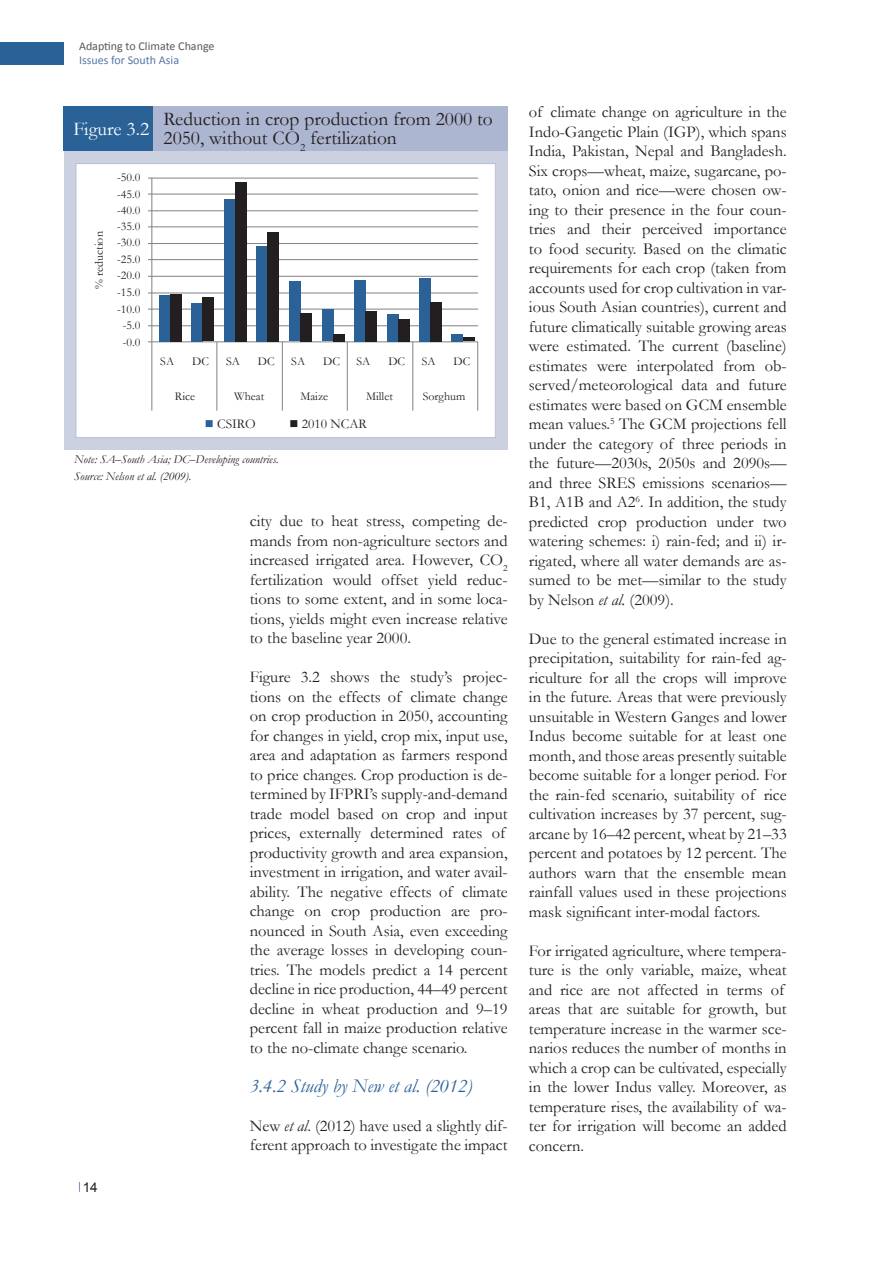
<style>
.page{position:relative;width:893px;height:1263px;background:#fff}
.page>*{position:absolute;margin:0;border:0;box-sizing:border-box;transform-origin:0 0}
.t1{font:19.5px/19.5px "Garamond";color:#231f20}
.t2{font:italic 19.5px "Garamond";color:#2a6297}
.t3{font:19.5px "Garamond";color:#fff}
.t4{font:16.5px/19.5px "Garamond";color:#231f20;text-align:justify}
.t5{font:13.5px "Garamond";color:#231f20}
.t6{font:13.5px "Arial";color:#231f20}
.t7{font:12px/16.5px "Garamond";color:#231f20;text-align:justify}
.t8{font:italic 12px/16.5px "Garamond";color:#231f20}
.t9{font:12px "Calibri";color:#57585a}
.t10{font:12px "Calibri";color:#5876a5}
.s1{font-style:italic}
</style>
<div class="page">
<div style="left:0;top:42px;width:64px;height:23px;background:#2a6297"></div>
<div style="left:64px;top:151px;width:444px;height:298px;background:#ccd1e2"></div>
<div style="left:64px;top:106px;width:444px;height:45px;background:#adb6d0"></div>
<div style="left:64px;top:106px;width:89px;height:45px;background:#2a6297"></div>
<div style="left:76px;top:164px;width:419px;height:274px;background:#fff"></div>
<div style="left:76px;top:163px;width:420px;height:275px;border:1px solid #b7bfd6"></div>
<hr style="left:151px;top:178px;width:1px;height:233px;background:#808285">
<hr style="left:216px;top:342px;width:1px;height:69px;background:#808285">
<hr style="left:282px;top:342px;width:1px;height:69px;background:#808285">
<hr style="left:347px;top:342px;width:1px;height:69px;background:#808285">
<hr style="left:412px;top:342px;width:1px;height:69px;background:#808285">
<hr style="left:477px;top:342px;width:1px;height:69px;background:#808285">
<hr style="left:148px;top:341px;width:330px;height:1px;background:#808285">
<hr style="left:148px;top:325px;width:330px;height:1px;background:#808285">
<hr style="left:148px;top:309px;width:330px;height:1px;background:#808285">
<hr style="left:148px;top:293px;width:330px;height:1px;background:#808285">
<hr style="left:148px;top:276px;width:330px;height:1px;background:#808285">
<hr style="left:148px;top:259px;width:330px;height:1px;background:#808285">
<hr style="left:148px;top:243px;width:330px;height:1px;background:#808285">
<hr style="left:148px;top:226px;width:330px;height:1px;background:#808285">
<hr style="left:148px;top:210px;width:330px;height:1px;background:#808285">
<hr style="left:148px;top:194px;width:330px;height:1px;background:#808285">
<hr style="left:148px;top:178px;width:330px;height:1px;background:#808285">
<div style="left:159px;top:295px;width:11px;height:46px;background:#2a6297"></div>
<div style="left:192px;top:303px;width:11px;height:38px;background:#2a6297"></div>
<div style="left:224px;top:199px;width:12px;height:142px;background:#2a6297"></div>
<div style="left:256px;top:246px;width:12px;height:95px;background:#2a6297"></div>
<div style="left:289px;top:281px;width:11px;height:60px;background:#2a6297"></div>
<div style="left:322px;top:309px;width:11px;height:32px;background:#2a6297"></div>
<div style="left:354px;top:280px;width:11px;height:61px;background:#2a6297"></div>
<div style="left:387px;top:314px;width:11px;height:27px;background:#2a6297"></div>
<div style="left:419px;top:278px;width:11px;height:63px;background:#2a6297"></div>
<div style="left:452px;top:334px;width:11px;height:7px;background:#2a6297"></div>
<div style="left:170px;top:294px;width:12px;height:47px;background:#231f20"></div>
<div style="left:203px;top:297px;width:11px;height:44px;background:#231f20"></div>
<div style="left:236px;top:182px;width:11px;height:159px;background:#231f20"></div>
<div style="left:268px;top:232px;width:11px;height:109px;background:#231f20"></div>
<div style="left:300px;top:313px;width:12px;height:28px;background:#231f20"></div>
<div style="left:333px;top:334px;width:12px;height:7px;background:#231f20"></div>
<div style="left:365px;top:311px;width:12px;height:30px;background:#231f20"></div>
<div style="left:398px;top:319px;width:12px;height:22px;background:#231f20"></div>
<div style="left:430px;top:302px;width:12px;height:39px;background:#231f20"></div>
<hr style="left:463px;top:337px;width:11px;height:4px;background:#231f20">
<p class="t9" style="left:79px;top:41px;width:137px">Adapting to Climate Change</p>
<p class="t10" style="left:79px;top:55px;width:102px">Issues for South Asia</p>
<p class="t3" style="left:73px;top:118px;width:77px">Figure 3.2</p>
<p class="t1" style="left:164px;top:109px;width:331px">Reduction in crop production from 2000 to<br>2050, without CO<sub>2</sub> fertilization</p>
<p class="t7" style="left:117px;top:169px;width:25px">-50.0</p>
<p class="t7" style="left:91px;top:289px;width:59px;rotate:-90deg">% reduction</p>
<p class="t7" style="left:117px;top:186px;width:25px;line-height:16px">-45.0 -40.0 -35.0 -30.0</p>
<p class="t7" style="left:117px;top:252px;width:25px;text-align:center">-25.0 -20.0 -15.0 -10.0 -5.0 -0.0</p>
<p class="t7" style="left:160px;top:353px;width:15px">SA</p>
<p class="t7" style="left:192px;top:353px;width:18px">DC</p>
<p class="t7" style="left:175px;top:388px;width:22px">Rice</p>
<p class="t7" style="left:234px;top:388px;width:32px">Wheat</p>
<p class="t7" style="left:300px;top:388px;width:29px">Maize</p>
<p class="t7" style="left:366px;top:388px;width:28px">Millet</p>
<p class="t7" style="left:423px;top:388px;width:44px">Sorghum</p>
<p class="t7" style="left:226px;top:353px;width:15px">SA</p>
<p class="t7" style="left:258px;top:353px;width:18px">DC</p>
<p class="t7" style="left:291px;top:353px;width:15px">SA</p>
<p class="t7" style="left:323px;top:353px;width:18px">DC</p>
<p class="t7" style="left:356px;top:353px;width:15px">SA</p>
<p class="t7" style="left:388px;top:353px;width:18px">DC</p>
<p class="t7" style="left:422px;top:353px;width:15px">SA</p>
<p class="t7" style="left:454px;top:353px;width:18px">DC</p>
<p class="t5" style="left:217px;top:417px;width:40px">CSIRO</p>
<p class="t5" style="left:302px;top:417px;width:67px">2010 NCAR</p>
<p class="t8" style="left:74px;top:452px;width:206px">Note: SA–South Asia; DC–Developing countries.<br>Source: Nelson et al. (2009).</p>
<p class="t6" style="left:83px;top:1179px;width:17px">14</p>
<p class="t4" style="left:250px;top:511px;width:259px">city due to heat stress, competing de&shy;mands from non-agriculture sectors and increased irrigated area. However, CO<sub>2 </sub>fertilization would offset yield reduc&shy;tions to some extent, and in some loca&shy;tions, yields might even increase relative to the baseline year 2000.</p>
<p class="t4" style="left:250px;top:667px;width:259px;text-align:left">Figure 3.2 shows the study’s projec&shy;tions on the effects of climate change on crop production in 2050, accounting for changes in yield, crop mix, input use, area and adaptation as farmers respond to price changes. Crop production is de&shy;termined by IFPRI’s supply-and-demand trade model based on crop and input prices, externally determined rates of productivity growth and area expansion, investment in irrigation, and water avail&shy;ability. The negative effects of climate change on crop production are pro&shy;nounced in South Asia, even exceeding the average losses in developing coun&shy;tries. The models predict a 14 percent decline in rice production, 44–49 percent decline in wheat production and 9–19 percent fall in maize production relative to the no-climate change scenario.</p>
<p class="t2" style="left:250px;top:1075px;width:224px">3.4.2 Study by New et al. (2012)</p>
<p class="t4" style="left:250px;top:1116px;width:259px">New <span class="s1">et al</span>. (2012) have used a slightly dif&shy;ferent approach to investigate the impact</p>
<p class="t4" style="left:529px;top:102px;width:259px">of climate change on agriculture in the Indo-Gangetic Plain (IGP), which spans India, Pakistan, Nepal and Bangladesh.<br>Six crops—wheat, maize, sugarcane, po&shy;tato, onion and rice—were chosen ow&shy;ing to their presence in the four coun&shy;tries and their perceived importance to food security. Based on the climatic requirements for each crop (taken from accounts used for crop cultivation in var&shy;ious South Asian countries), current and future climatically suitable growing areas were estimated. The current (baseline) estimates were interpolated from ob&shy;served/meteorological data and future estimates were based on GCM ensemble mean values.<sup>5</sup> The GCM projections fell under the category of three periods in the future—2030s, 2050s and 2090s— and three SRES emissions scenarios— B1, A1B and A2<sup>6</sup>. In addition, the study predicted crop production under two watering schemes: i) rain-fed; and ii) ir&shy;rigated, where all water demands are as&shy;sumed to be met—similar to the study by Nelson <span class="s1">et al.</span> (2009).</p>
<p class="t4" style="left:529px;top:629px;width:259px">Due to the general estimated increase in precipitation, suitability for rain-fed ag&shy;riculture for all the crops will improve in the future. Areas that were previously unsuitable in Western Ganges and lower Indus become suitable for at least one month, and those areas presently suitable become suitable for a longer period. For the rain-fed scenario, suitability of rice cultivation increases by 37 percent, sug&shy;arcane by 16–42 percent, wheat by 21–33 percent and potatoes by 12 percent. The authors warn that the ensemble mean rainfall values used in these projections mask significant inter-modal factors.</p>
<p class="t4" style="left:529px;top:941px;width:259px;text-align:left">For irrigated agriculture, where tempera&shy;ture is the only variable, maize, wheat and rice are not affected in terms of areas that are suitable for growth, but temperature increase in the warmer sce&shy;narios reduces the number of months in which a crop can be cultivated, especially in the lower Indus valley. Moreover, as temperature rises, the availability of wa&shy;ter for irrigation will become an added concern.</p>
</div>
